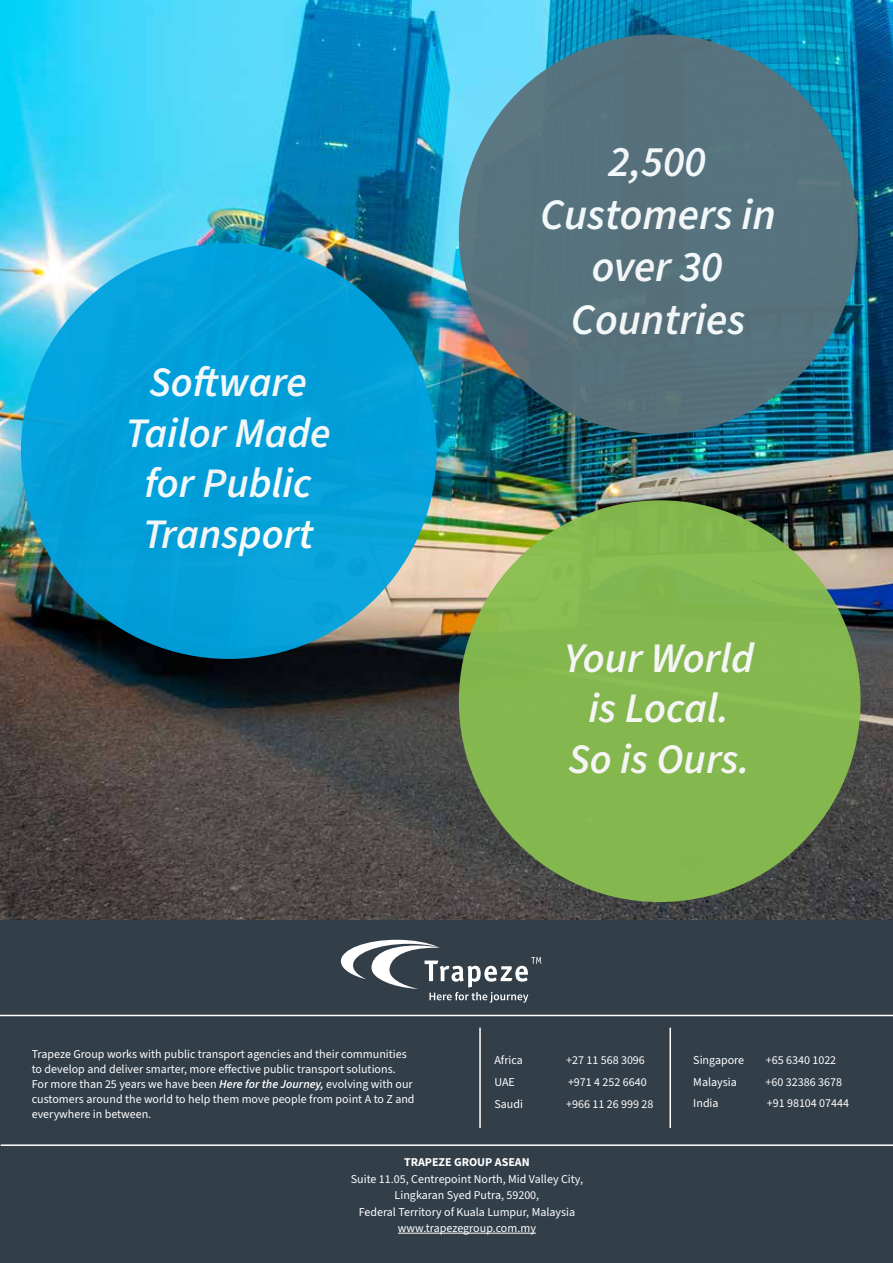
<style>
.page{position:relative;width:893px;height:1263px;background:#fff}
.page>*{position:absolute;margin:0;border:0;box-sizing:border-box;transform-origin:0 0}
.t1{font:italic 600 43.5px/52.5px "Source Sans 3";color:#fff;text-align:center}
.t2{font:italic 600 42px/50.4px "Source Sans 3";color:#fff;text-align:center}
.t3{font:12px/15px "Source Sans 3";color:#fff;text-align:center}
.t4{font:700 12px "Source Sans 3";color:#fff}
.s1{font-weight:600;font-style:italic}
</style>
<div class="page">
<img style="left:0;top:0;width:893px;height:956px">
<div style="left:1px;top:920px;width:892px;height:343px;background:#323e48"></div>
<hr style="left:398px;top:1233px;width:138px;height:1px;background:#fff">
<hr style="left:0;top:1015px;width:893px;height:1px;background:#fff">
<hr style="left:1px;top:1144px;width:892px;height:2px;background:#fff">
<hr style="left:479px;top:1028px;width:2px;height:100px;background:#fff">
<hr style="left:669px;top:1028px;width:2px;height:100px;background:#fff">
<svg style="left:341px;top:940px;width:200px;height:63px"></svg>
<div style="left:459px;top:34px;width:399px;height:400px;background:#5b727c;border-radius:50%"></div>
<div style="left:21px;top:243px;width:416px;height:416px;background:#00a3e0;border-radius:50%"></div>
<div style="left:459px;top:500px;width:401px;height:402px;background:#88be4f;border-radius:50%"></div>
<h2 class="t2" style="left:125px;top:357px;width:207px">Software<br>Tailor Made for Public<br>Transport</h2>
<h1 class="t1" style="left:540px;top:136px;width:237px">2,500<br>Customers in over 30<br>Countries</h1>
<h2 class="t2" style="left:564px;top:632px;width:191px">Your World is Local.<br>So is Ours.</h2>
<p class="t3" style="left:32px;top:1047px;width:384px;text-align:left">Trapeze Group works with public transport agencies and their communities to develop and deliver smarter, more effective public transport solutions.<br>For more than 25 years we have been <span class="s1">Here for the Journey,</span> evolving with our customers around the world to help them move people from point A to Z and everywhere in between.</p>
<p class="t3" style="left:494px;top:1052px;width:30px">Africa</p>
<p class="t3" style="left:566px;top:1052px;width:80px">+27 11 568 3096</p>
<p class="t3" style="left:494px;top:1074px;width:22px">UAE</p>
<p class="t3" style="left:568px;top:1074px;width:80px">+971 4 252 6640</p>
<p class="t3" style="left:494px;top:1096px;width:30px">Saudi</p>
<p class="t3" style="left:566px;top:1096px;width:89px">+966 11 26 999 28</p>
<p class="t3" style="left:693px;top:1052px;width:52px">Singapore</p>
<p class="t3" style="left:766px;top:1052px;width:72px">+65 6340 1022</p>
<p class="t3" style="left:693px;top:1074px;width:45px">Malaysia</p>
<p class="t3" style="left:766px;top:1074px;width:78px">+60 32386 3678</p>
<p class="t3" style="left:693px;top:1096px;width:27px">India</p>
<p class="t3" style="left:767px;top:1096px;width:84px">+91 98104 07444</p>
<p class="t4" style="left:404px;top:1154px;width:127px">TRAPEZE GROUP ASEAN</p>
<p class="t3" style="left:351px;top:1170px;width:234px;line-height:16.5px">Suite 11.05, Centrepoint North, Mid Valley City, Lingkaran Syed Putra, 59200,<br>Federal Territory of Kuala Lumpur, Malaysia www.trapezegroup.com.my</p>
</div>
